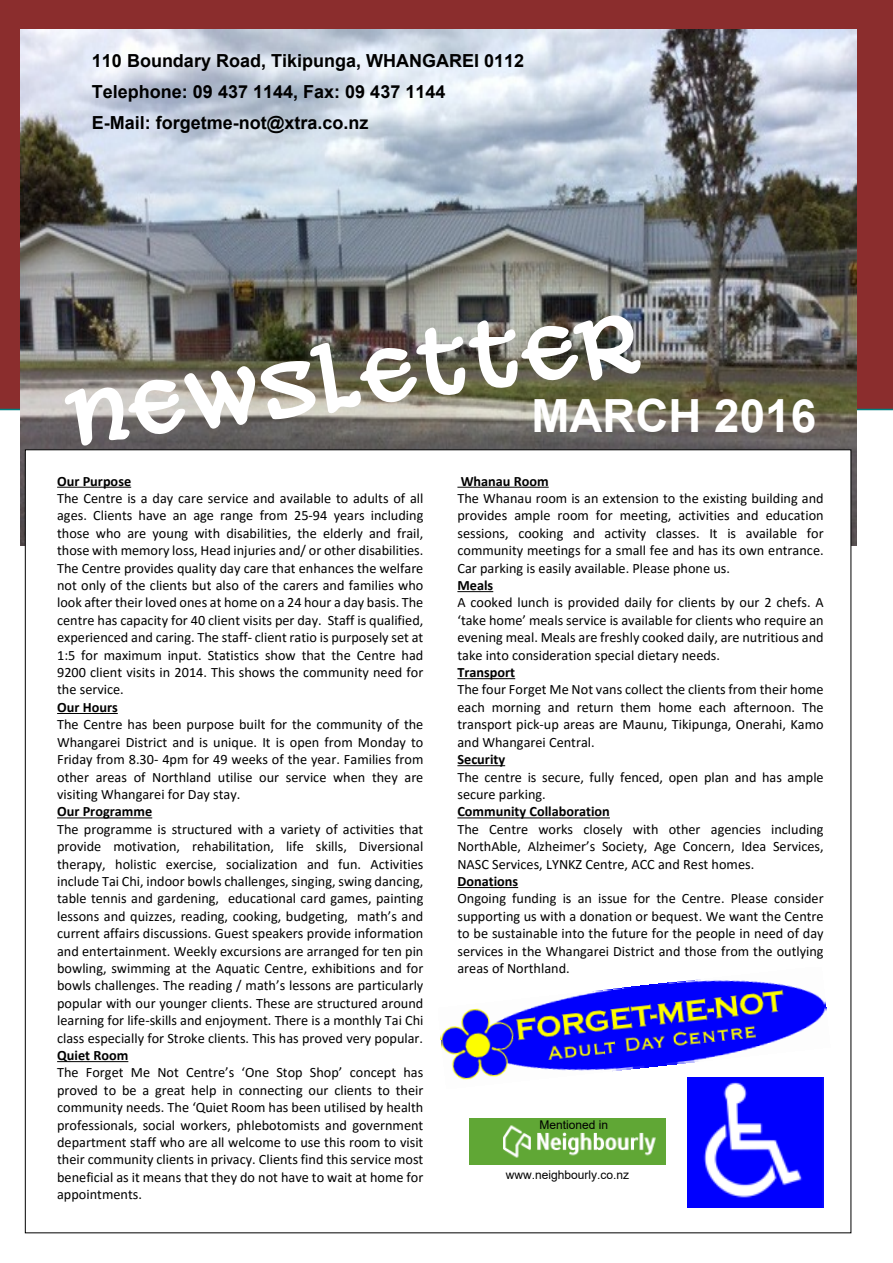
<style>
.page{position:relative;width:893px;height:1263px;background:#fff}
.page>*{position:absolute;margin:0;border:0;box-sizing:border-box;transform-origin:0 0}
.t1{font:79.65px "Aleand Wenches BB Bold";color:#fff}
.t2{font:700 45.75px "Arial";color:#fff}
.t3{font:700 18px/30.9px "Arial";color:#000}
.t4{font:14.25px/17.4px "Calibri";color:#000;text-align:justify}
.t5{font:700 14.25px "Calibri";color:#000}
.t6{font:12px "Arial";color:#000}
</style>
<div class="page">
<div style="left:0;top:0;width:893px;height:410px;background:#8b2d2d"></div>
<img style="left:20px;top:30px;width:836px;height:516px">
<div style="left:25px;top:449px;width:826px;height:784px;background:#fff;border:1px solid #000"></div>
<hr style="left:57px;top:487px;width:74px;height:1px;background:#000">
<hr style="left:57px;top:713px;width:61px;height:1px;background:#000">
<hr style="left:57px;top:817px;width:95px;height:1px;background:#000">
<hr style="left:57px;top:1061px;width:71px;height:1px;background:#000">
<hr style="left:457px;top:487px;width:92px;height:1px;background:#000">
<hr style="left:457px;top:591px;width:36px;height:1px;background:#000">
<hr style="left:457px;top:678px;width:58px;height:1px;background:#000">
<hr style="left:457px;top:765px;width:48px;height:1px;background:#000">
<hr style="left:457px;top:817px;width:153px;height:1px;background:#000">
<hr style="left:457px;top:887px;width:61px;height:1px;background:#000">
<img style="left:440px;top:979px;width:387px;height:101px">
<img style="left:469px;top:1119px;width:196px;height:45px">
<img style="left:687px;top:1077px;width:137px;height:131px">
<p class="t3" style="left:92px;top:46px;width:434px">110 Boundary Road, Tikipunga, WHANGAREI 0112<br>Telephone: 09 437 1144, Fax: 09 437 1144<br>E-Mail: forgetme-not@xtra.co.nz</p>
<h1 class="t1" style="left:65px;top:380px;width:577px;rotate:-8deg">Newsletter</h1>
<h2 class="t2" style="left:531px;top:398px;width:286px">MARCH 2016</h2>
<p class="t5" style="left:57px;top:475px;width:76px">Our Purpose</p>
<p class="t4" style="left:57px;top:491px;width:368px">The Centre is a day care service and available to adults of all ages. Clients have an age range from 25-94 years including those who are young with disabilities, the elderly and frail, those with memory loss, Head injuries and/ or other disabilities.<br>The Centre provides quality day care that enhances the welfare not only of the clients but also of the carers and families who look after their loved ones at home on a 24 hour a day basis. The centre has capacity for 40 client visits per day. Staff is qualified, experienced and caring. The staff- client ratio is purposely set at 1:5 for maximum input. Statistics show that the Centre had 9200 client visits in 2014. This shows the community need for the service.</p>
<p class="t5" style="left:57px;top:701px;width:62px">Our Hours</p>
<p class="t4" style="left:57px;top:717px;width:368px">The Centre has been purpose built for the community of the Whangarei District and is unique. It is open from Monday to Friday from 8.30- 4pm for 49 weeks of the year. Families from other areas of Northland utilise our service when they are visiting Whangarei for Day stay.</p>
<p class="t5" style="left:57px;top:806px;width:97px">Our Programme</p>
<p class="t4" style="left:57px;top:821px;width:368px">The programme is structured with a variety of activities that provide motivation, rehabilitation, life skills, Diversional therapy, holistic exercise, socialization and fun. Activities include Tai Chi, indoor bowls challenges, singing, swing dancing, table tennis and gardening, educational card games, painting lessons and quizzes, reading, cooking, budgeting, math’s and current affairs discussions. Guest speakers provide information and entertainment. Weekly excursions are arranged for ten pin bowling, swimming at the Aquatic Centre, exhibitions and for bowls challenges. The reading / math’s lessons are particularly popular with our younger clients. These are structured around learning for life-skills and enjoyment. There is a monthly Tai Chi class especially for Stroke clients. This has proved very popular.</p>
<p class="t5" style="left:57px;top:1049px;width:73px">Quiet Room</p>
<p class="t4" style="left:57px;top:1065px;width:368px">The Forget Me Not Centre’s ‘One Stop Shop’ concept has proved to be a great help in connecting our clients to their community needs. The ‘Quiet Room has been utilised by health professionals, social workers, phlebotomists and government department staff who are all welcome to use this room to visit their community clients in privacy. Clients find this service most beneficial as it means that they do not have to wait at home for appointments.</p>
<p class="t5" style="left:461px;top:475px;width:90px">Whanau Room</p>
<p class="t4" style="left:457px;top:491px;width:368px">The Whanau room is an extension to the existing building and provides ample room for meeting, activities and education sessions, cooking and activity classes. It is available for community meetings for a small fee and has its own entrance.<br>Car parking is easily available. Please phone us.</p>
<p class="t5" style="left:457px;top:579px;width:37px">Meals</p>
<p class="t4" style="left:457px;top:595px;width:368px">A cooked lunch is provided daily for clients by our 2 chefs. A ‘take home’ meals service is available for clients who require an evening meal. Meals are freshly cooked daily, are nutritious and take into consideration special dietary needs.</p>
<p class="t5" style="left:457px;top:666px;width:59px">Transport</p>
<p class="t4" style="left:457px;top:682px;width:368px">The four Forget Me Not vans collect the clients from their home each morning and return them home each afternoon. The transport pick-up areas are Maunu, Tikipunga, Onerahi, Kamo and Whangarei Central.</p>
<p class="t5" style="left:457px;top:753px;width:49px">Security</p>
<p class="t4" style="left:457px;top:769px;width:368px">The centre is secure, fully fenced, open plan and has ample secure parking.</p>
<p class="t5" style="left:457px;top:806px;width:154px">Community Collaboration</p>
<p class="t4" style="left:457px;top:821px;width:368px">The Centre works closely with other agencies including NorthAble, Alzheimer’s Society, Age Concern, Idea Services, NASC Services, LYNKZ Centre, ACC and Rest homes.</p>
<p class="t5" style="left:457px;top:875px;width:62px">Donations</p>
<p class="t4" style="left:457px;top:891px;width:368px">Ongoing funding is an issue for the Centre. Please consider supporting us with a donation or bequest. We want the Centre to be sustainable into the future for the people in need of day services in the Whangarei District and those from the outlying areas of Northland.</p>
<p class="t6" style="left:539px;top:1120px;width:70px">Mentioned in</p>
<p class="t6" style="left:506px;top:1170px;width:125px">www.neighbourly.co.nz</p>
</div>
